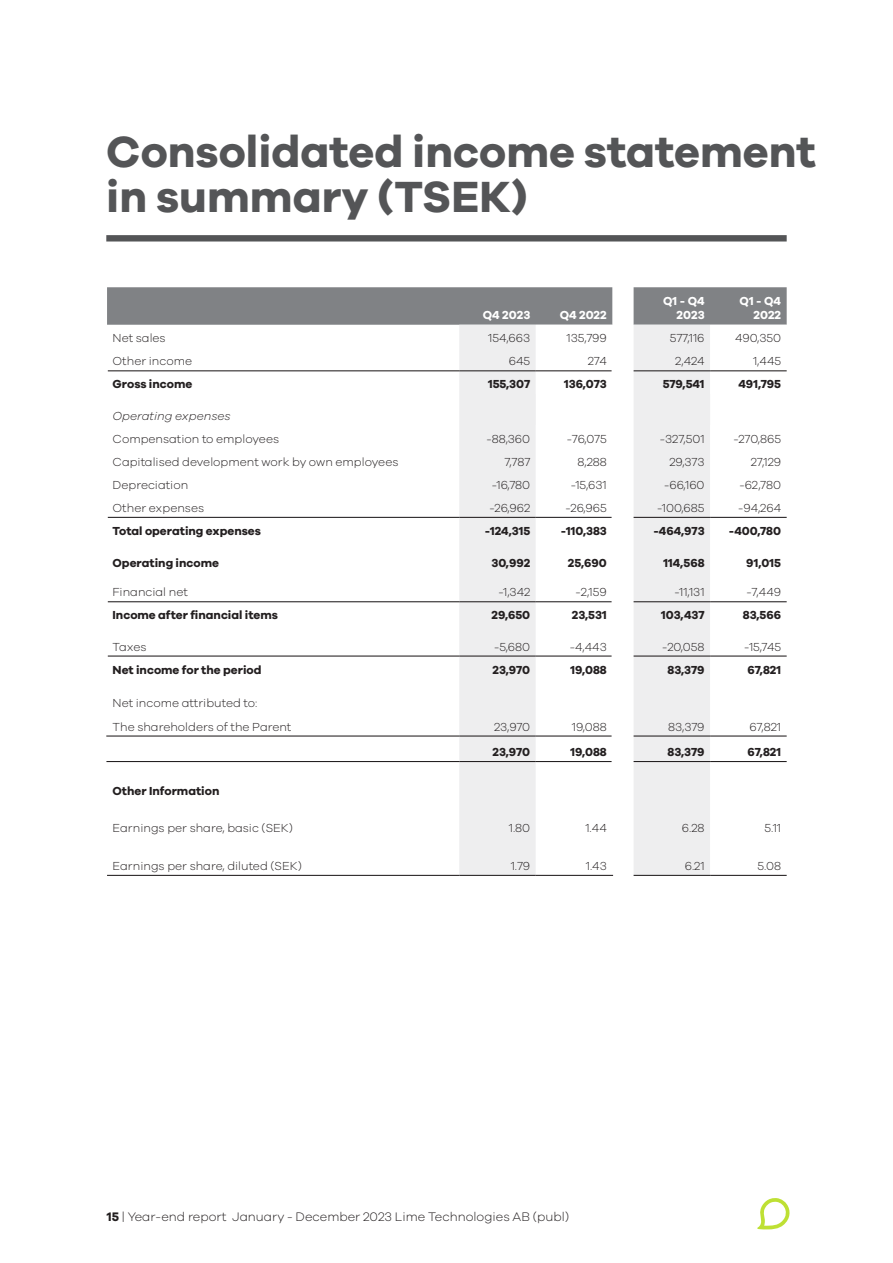
<style>
.page{position:relative;width:893px;height:1263px;background:#fff}
.page>*{position:absolute;margin:0;border:0;box-sizing:border-box;transform-origin:0 0}
.Huvudrubrik{font:700 45px "Galano Grotesque";color:#545557}
.t1{font:300 12.75px "Galano Grotesque";color:#231f20}
.Tabell{font:300 12px "Galano Grotesque";color:#231f20}
.Tabell_-_bold{font:700 12px "Galano Grotesque";color:#231f20}
.Tabell-2{font:700 12px "Galano Grotesque";color:#231f20}
.Tabell_runrik{font:700 12px/14.4px "Galano Grotesque";color:#fff;text-align:right}
.Tabell-3{font:italic 300 12px "Galano Grotesque";color:#231f20}
.s1{font-weight:700}
</style>
<div class="page">
<svg style="left:107px;top:287px;width:680px;height:38px;background:#85878a"></svg>
<div style="left:459px;top:325px;width:77px;height:550px;background:#eeeeef"></div>
<svg style="left:536px;top:325px;width:251px;height:550px"></svg>
<hr style="left:107px;top:875px;width:352px;height:1px;background:#231f20">
<hr style="left:459px;top:875px;width:77px;height:1px;background:#231f20">
<hr style="left:536px;top:875px;width:77px;height:1px;background:#231f20">
<hr style="left:634px;top:875px;width:76px;height:1px;background:#231f20">
<hr style="left:710px;top:875px;width:77px;height:1px;background:#231f20">
<hr style="left:108px;top:370px;width:351px;height:1px;background:#231f20">
<hr style="left:459px;top:370px;width:77px;height:1px;background:#231f20">
<hr style="left:536px;top:370px;width:76px;height:1px;background:#231f20">
<hr style="left:634px;top:370px;width:76px;height:1px;background:#231f20">
<hr style="left:710px;top:370px;width:77px;height:1px;background:#231f20">
<hr style="left:108px;top:517px;width:351px;height:1px;background:#231f20">
<hr style="left:459px;top:517px;width:77px;height:1px;background:#231f20">
<hr style="left:536px;top:517px;width:76px;height:1px;background:#231f20">
<hr style="left:634px;top:517px;width:76px;height:1px;background:#231f20">
<hr style="left:710px;top:517px;width:77px;height:1px;background:#231f20">
<hr style="left:108px;top:601px;width:351px;height:1px;background:#231f20">
<hr style="left:459px;top:601px;width:77px;height:1px;background:#231f20">
<hr style="left:536px;top:601px;width:76px;height:1px;background:#231f20">
<hr style="left:634px;top:601px;width:76px;height:1px;background:#231f20">
<hr style="left:710px;top:601px;width:77px;height:1px;background:#231f20">
<hr style="left:108px;top:655px;width:351px;height:2px;background:#231f20">
<hr style="left:459px;top:655px;width:77px;height:2px;background:#231f20">
<hr style="left:536px;top:655px;width:76px;height:2px;background:#231f20">
<hr style="left:634px;top:655px;width:76px;height:2px;background:#231f20">
<hr style="left:710px;top:655px;width:77px;height:2px;background:#231f20">
<hr style="left:106px;top:735px;width:353px;height:1px;background:#231f20">
<hr style="left:459px;top:735px;width:77px;height:1px;background:#231f20">
<hr style="left:536px;top:735px;width:76px;height:1px;background:#231f20">
<hr style="left:106px;top:761px;width:353px;height:1px;background:#231f20">
<hr style="left:459px;top:761px;width:77px;height:1px;background:#231f20">
<hr style="left:536px;top:761px;width:76px;height:1px;background:#231f20">
<hr style="left:634px;top:735px;width:76px;height:1px;background:#231f20">
<hr style="left:710px;top:735px;width:77px;height:1px;background:#231f20">
<hr style="left:634px;top:761px;width:76px;height:1px;background:#231f20">
<hr style="left:710px;top:761px;width:77px;height:1px;background:#231f20">
<div style="left:106px;top:235px;width:681px;height:6px;background:#545557"></div>
<svg style="left:757px;top:1198px;width:33px;height:31px"></svg>
<p class="Huvudrubrik" style="left:106px;top:124px;width:711px">Consolidated income statement</p>
<p class="Huvudrubrik" style="left:106px;top:169px;width:423px">in summary (TSEK)</p>
<p class="Tabell_runrik" style="left:483px;top:308px;width:49px">Q4 2023</p>
<p class="Tabell_runrik" style="left:560px;top:308px;width:49px">Q4 2022</p>
<p class="Tabell_runrik" style="left:663px;top:293px;width:43px">Q1 - Q4<br>2023</p>
<p class="Tabell_runrik" style="left:740px;top:293px;width:43px">Q1 - Q4<br>2022</p>
<p class="Tabell" style="left:113px;top:331px;width:55px">Net sales</p>
<p class="Tabell" style="left:488px;top:331px;width:43px">154,663</p>
<p class="Tabell" style="left:567px;top:331px;width:42px">135,799</p>
<p class="Tabell" style="left:670px;top:331px;width:36px">577,116</p>
<p class="Tabell" style="left:735px;top:331px;width:48px">490,350</p>
<p class="Tabell" style="left:113px;top:354px;width:81px">Other income</p>
<p class="Tabell" style="left:509px;top:354px;width:23px">645</p>
<p class="Tabell" style="left:588px;top:354px;width:20px">274</p>
<p class="Tabell" style="left:675px;top:354px;width:31px">2,424</p>
<p class="Tabell" style="left:753px;top:354px;width:30px">1,445</p>
<p class="Tabell_-_bold" style="left:113px;top:377px;width:81px">Gross income</p>
<p class="Tabell_-_bold" style="left:488px;top:377px;width:44px">155,307</p>
<p class="Tabell_-_bold" style="left:564px;top:377px;width:44px">136,073</p>
<p class="Tabell_-_bold" style="left:663px;top:377px;width:43px">579,541</p>
<p class="Tabell_-_bold" style="left:738px;top:377px;width:44px">491,795</p>
<p class="Tabell-3" style="left:113px;top:408px;width:120px">Operating expenses</p>
<p class="Tabell" style="left:113px;top:431px;width:168px">Compensation to employees</p>
<p class="Tabell" style="left:487px;top:431px;width:45px">-88,360</p>
<p class="Tabell" style="left:567px;top:431px;width:41px">-76,075</p>
<p class="Tabell" style="left:660px;top:431px;width:46px">-327,501</p>
<p class="Tabell" style="left:733px;top:431px;width:49px">-270,865</p>
<p class="Tabell" style="left:113px;top:454px;width:287px">Capitalised development work by own employees</p>
<p class="Tabell" style="left:504px;top:454px;width:27px">7,787</p>
<p class="Tabell" style="left:577px;top:454px;width:31px">8,288</p>
<p class="Tabell" style="left:669px;top:454px;width:37px">29,373</p>
<p class="Tabell" style="left:751px;top:454px;width:32px">27,129</p>
<p class="Tabell" style="left:113px;top:477px;width:77px">Depreciation</p>
<p class="Tabell" style="left:492px;top:477px;width:40px">-16,780</p>
<p class="Tabell" style="left:571px;top:477px;width:38px">-15,631</p>
<p class="Tabell" style="left:664px;top:477px;width:42px">-66,160</p>
<p class="Tabell" style="left:739px;top:477px;width:43px">-62,780</p>
<p class="Tabell" style="left:113px;top:501px;width:93px">Other expenses</p>
<p class="Tabell" style="left:490px;top:501px;width:42px">-26,962</p>
<p class="Tabell" style="left:566px;top:501px;width:43px">-26,965</p>
<p class="Tabell" style="left:657px;top:501px;width:49px">-100,685</p>
<p class="Tabell" style="left:738px;top:501px;width:45px">-94,264</p>
<p class="Tabell_-_bold" style="left:113px;top:523px;width:150px">Total operating expenses</p>
<p class="Tabell_-_bold" style="left:485px;top:523px;width:47px">-124,315</p>
<p class="Tabell_-_bold" style="left:561px;top:523px;width:47px">-110,383</p>
<p class="Tabell_-_bold" style="left:653px;top:523px;width:53px">-464,973</p>
<p class="Tabell_-_bold" style="left:729px;top:523px;width:54px">-400,780</p>
<p class="Tabell-2" style="left:113px;top:555px;width:108px">Operating income</p>
<p class="Tabell-2" style="left:491px;top:555px;width:40px">30,992</p>
<p class="Tabell-2" style="left:568px;top:555px;width:40px">25,690</p>
<p class="Tabell-2" style="left:664px;top:555px;width:43px">114,568</p>
<p class="Tabell-2" style="left:746px;top:555px;width:36px">91,015</p>
<p class="Tabell" style="left:113px;top:585px;width:77px">Financial net</p>
<p class="Tabell" style="left:498px;top:585px;width:33px">-1,342</p>
<p class="Tabell" style="left:576px;top:585px;width:33px">-2,159</p>
<p class="Tabell" style="left:674px;top:585px;width:32px">-11,131</p>
<p class="Tabell" style="left:747px;top:585px;width:36px">-7,449</p>
<p class="Tabell_-_bold" style="left:113px;top:608px;width:167px">Income after financial items</p>
<p class="Tabell_-_bold" style="left:491px;top:608px;width:40px">29,650</p>
<p class="Tabell_-_bold" style="left:572px;top:608px;width:36px">23,531</p>
<p class="Tabell_-_bold" style="left:661px;top:608px;width:45px">103,437</p>
<p class="Tabell_-_bold" style="left:743px;top:608px;width:40px">83,566</p>
<p class="Tabell" style="left:113px;top:639px;width:35px">Taxes</p>
<p class="Tabell" style="left:494px;top:639px;width:38px">-5,680</p>
<p class="Tabell" style="left:570px;top:639px;width:39px">-4,443</p>
<p class="Tabell" style="left:662px;top:639px;width:44px">-20,058</p>
<p class="Tabell" style="left:744px;top:639px;width:38px">-15,745</p>
<p class="Tabell_-_bold" style="left:113px;top:662px;width:150px">Net income for the period</p>
<p class="Tabell_-_bold" style="left:493px;top:662px;width:39px">23,970</p>
<p class="Tabell_-_bold" style="left:570px;top:662px;width:38px">19,088</p>
<p class="Tabell_-_bold" style="left:668px;top:662px;width:38px">83,379</p>
<p class="Tabell_-_bold" style="left:747px;top:662px;width:35px">67,821</p>
<p class="Tabell" style="left:113px;top:696px;width:146px">Net income attributed to:</p>
<p class="Tabell" style="left:113px;top:719px;width:180px">The shareholders of the Parent</p>
<p class="Tabell" style="left:494px;top:719px;width:38px">23,970</p>
<p class="Tabell" style="left:572px;top:719px;width:36px">19,088</p>
<p class="Tabell" style="left:668px;top:719px;width:38px">83,379</p>
<p class="Tabell" style="left:749px;top:719px;width:33px">67,821</p>
<p class="Tabell_-_bold" style="left:493px;top:744px;width:39px">23,970</p>
<p class="Tabell_-_bold" style="left:570px;top:744px;width:38px">19,088</p>
<p class="Tabell_-_bold" style="left:668px;top:744px;width:38px">83,379</p>
<p class="Tabell_-_bold" style="left:747px;top:744px;width:35px">67,821</p>
<p class="Tabell_-_bold" style="left:113px;top:783px;width:108px">Other Information</p>
<p class="Tabell" style="left:113px;top:821px;width:182px">Earnings per share, basic (SEK)</p>
<p class="Tabell" style="left:509px;top:821px;width:23px">1.80</p>
<p class="Tabell" style="left:585px;top:821px;width:23px">1.44</p>
<p class="Tabell" style="left:682px;top:821px;width:24px">6.28</p>
<p class="Tabell" style="left:765px;top:821px;width:18px">5.11</p>
<p class="Tabell" style="left:113px;top:859px;width:191px">Earnings per share, diluted (SEK)</p>
<p class="Tabell" style="left:511px;top:859px;width:21px">1.79</p>
<p class="Tabell" style="left:586px;top:859px;width:22px">1.43</p>
<p class="Tabell" style="left:685px;top:859px;width:21px">6.21</p>
<p class="Tabell" style="left:757px;top:859px;width:25px">5.08</p>
<p class="t1" style="left:107px;top:1209px;width:464px"><span class="s1">15</span> | Year-end report January - December 2023 Lime Technologies AB (publ)</p>
</div>
